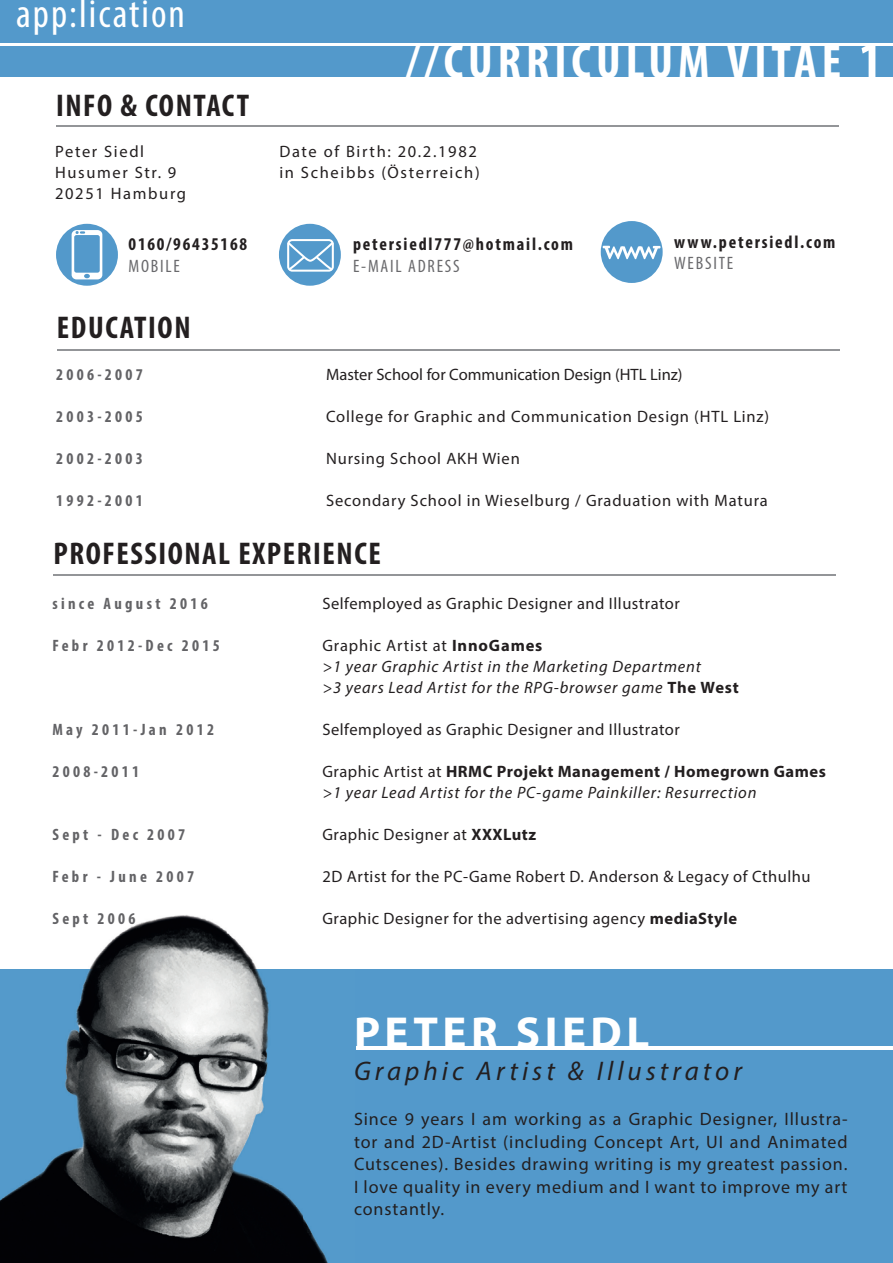
<style>
.page{position:relative;width:893px;height:1263px;background:#fff}
.page>*{position:absolute;margin:0;border:0;box-sizing:border-box;transform-origin:0 0}
.t1{font:700 condensed 49.5px "Myriad Pro";letter-spacing:.1em;color:#fff}
.t2{font:700 45px "Myriad Pro";letter-spacing:.1em;color:#fff}
.t3{font:condensed 40.5px "Myriad Pro";letter-spacing:.05em;color:#fff}
.t4{font:700 condensed 31.5px "Myriad Pro";letter-spacing:.05em;color:#231f20}
.t5{font:italic 27px "Myriad Pro";letter-spacing:.15em;color:#231f20}
.t6{font:18px/22.5px "Myriad Pro";letter-spacing:.05em;color:#231f20;text-align:justify}
.t7{font:700 condensed 18px "Myriad Pro";letter-spacing:.1em;color:#231f20}
.t8{font:condensed 18px "Myriad Pro";letter-spacing:.1em;color:#69696c}
.t9{font:italic 16.5px/21px "Myriad Pro";letter-spacing:.05em;color:#231f20}
.t10{font:16.5px "Myriad Pro";letter-spacing:.03em;color:#231f20}
.t11{font:700 condensed 16.5px "Myriad Pro";letter-spacing:.2em;color:#636366}
.t12{font:16.5px "Myriad Pro";letter-spacing:.05em;color:#231f20}
.t13{font:16.5px/21px "Myriad Pro";letter-spacing:.1em;color:#231f20}
.t14{font:16.5px "Myriad Pro";color:#231f20}
.s1{font-size:52.5px}
.s2{font-style:normal}
.s3{font-weight:700;font-style:normal}
.s4{font-weight:700}
</style>
<div class="page">
<div style="left:0;top:969px;width:893px;height:294px;background:#5399cb"></div>
<img style="left:0;top:915px;width:328px;height:348px">
<div style="left:0;top:0;width:893px;height:77px;background:#5399cb"></div>
<hr style="left:0;top:43px;width:893px;height:3px;background:#fff">
<hr style="left:357px;top:1046px;width:536px;height:3px;background:#fff">
<hr style="left:56px;top:126px;width:783px;height:1px;background:#939598">
<div style="left:56px;top:224px;width:62px;height:62px;background:#5399cb;border-radius:50%"></div>
<svg style="left:72px;top:230px;width:30px;height:49px"></svg>
<div style="left:279px;top:224px;width:62px;height:62px;background:#5399cb;border-radius:50%"></div>
<svg style="left:287px;top:239px;width:47px;height:33px"></svg>
<div style="left:601px;top:221px;width:62px;height:62px;background:#5399cb;border-radius:50%"></div>
<svg style="left:603px;top:246px;width:57px;height:13px"></svg>
<hr style="left:57px;top:349px;width:783px;height:1px;background:#939598">
<hr style="left:53px;top:574px;width:783px;height:2px;background:#939598">
<h3 class="t3" style="left:16px;top:-11px;width:170px">app:lication</h3>
<h3 class="t4" style="left:56px;top:86px;width:195px">INFO &amp; CONTACT</h3>
<p class="t13" style="left:55px;top:141px;width:133px">Peter Siedl<br>Husumer Str. 9<br>20251 Hamburg</p>
<p class="t7" style="left:129px;top:233px;width:120px">0160/96435168</p>
<p class="t8" style="left:129px;top:255px;width:53px">MOBILE</p>
<h1 class="t1" style="left:406px;top:31px;width:477px">//CURRICULUM VITAE <span class="s1">1</span></h1>
<p class="t13" style="left:279px;top:141px;width:202px">Date of Birth: 20.2.1982 in Scheibbs (Österreich)</p>
<p class="t7" style="left:353px;top:233px;width:222px">petersiedl777@hotmail.com</p>
<p class="t8" style="left:353px;top:255px;width:108px">E-MAIL ADRESS</p>
<p class="t7" style="left:674px;top:230px;width:163px">www.petersiedl.com</p>
<p class="t8" style="left:674px;top:252px;width:61px">WEBSITE</p>
<h3 class="t4" style="left:57px;top:308px;width:135px">EDUCATION</h3>
<p class="t11" style="left:56px;top:365px;width:88px">2006-2007</p>
<p class="t14" style="left:326px;top:365px;width:358px">Master School for Communication Design (HTL Linz)</p>
<p class="t11" style="left:56px;top:407px;width:88px">2003-2005</p>
<p class="t12" style="left:326px;top:407px;width:445px">College for Graphic and Communication Design (HTL Linz)</p>
<p class="t11" style="left:56px;top:449px;width:88px">2002-2003</p>
<p class="t12" style="left:326px;top:449px;width:195px">Nursing School AKH Wien</p>
<p class="t11" style="left:56px;top:491px;width:88px">1992-2001</p>
<p class="t12" style="left:326px;top:491px;width:443px">Secondary School in Wieselburg / Graduation with Matura</p>
<h3 class="t4" style="left:53px;top:533px;width:329px">PROFESSIONAL EXPERIENCE</h3>
<p class="t11" style="left:52px;top:593px;width:157px">since August 2016</p>
<p class="t10" style="left:322px;top:593px;width:359px">Selfemployed as Graphic Designer and Illustrator</p>
<p class="t11" style="left:52px;top:635px;width:169px">Febr 2012-Dec 2015</p>
<p class="t9" style="left:322px;top:634px;width:418px"><span class="s2">Graphic Artist at</span> <span class="s3">InnoGames<br></span>&gt;1 year Graphic Artist in the Marketing Department<br>&gt;3 years Lead Artist for the RPG-browser game <span class="s3">The West</span></p>
<p class="t11" style="left:52px;top:719px;width:163px">May 2011-Jan 2012</p>
<p class="t10" style="left:322px;top:719px;width:359px">Selfemployed as Graphic Designer and Illustrator</p>
<p class="t11" style="left:52px;top:761px;width:88px">2008-2011</p>
<p class="t9" style="left:322px;top:760px;width:505px"><span class="s2">Graphic Artist at</span> <span class="s3">HRMC Projekt Management / Homegrown Games </span>&gt;1 year Lead Artist for the PC-game Painkiller: Resurrection</p>
<p class="t11" style="left:52px;top:824px;width:134px">Sept - Dec 2007</p>
<p class="t10" style="left:322px;top:824px;width:215px">Graphic Designer at <span class="s4">XXXLutz</span></p>
<p class="t11" style="left:52px;top:866px;width:143px">Febr - June 2007</p>
<p class="t10" style="left:322px;top:866px;width:490px">2D Artist for the PC-Game Robert D. Anderson &amp; Legacy of Cthulhu</p>
<p class="t11" style="left:52px;top:908px;width:85px">Sept 2006</p>
<p class="t10" style="left:322px;top:908px;width:416px">Graphic Designer for the advertising agency <span class="s4">mediaStyle</span></p>
<h2 class="t2" style="left:354px;top:1003px;width:297px">PETER SIEDL</h2>
<h3 class="t5" style="left:354px;top:1055px;width:389px">Graphic Artist &amp; Illustrator</h3>
<p class="t6" style="left:354px;top:1107px;width:495px">Since 9 years I am working as a Graphic Designer, Illustra&shy;tor and 2D-Artist (including Concept Art, UI and Animated Cutscenes). Besides drawing writing is my greatest passion.<br>I love quality in every medium and I want to improve my art constantly.</p>
</div>
